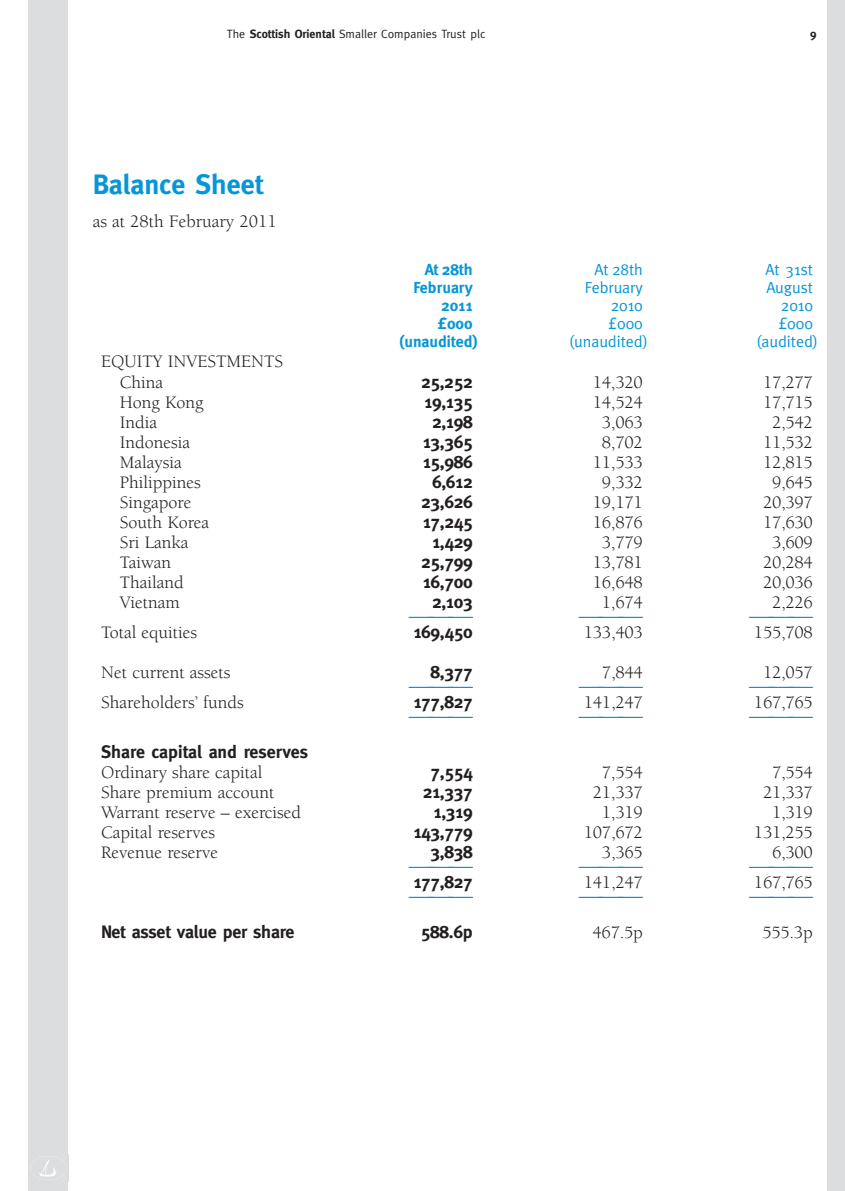
<style>
.page{position:relative;width:845px;height:1191px;background:#fff}
.page>*{position:absolute;margin:0;border:0;box-sizing:border-box;transform-origin:0 0}
.t1{font:700 28px "Meta";color:#0696d7}
.t2{font:24px "Table Font";letter-spacing:-.175em;color:#0696d7}
.t3{font:18px/20px "Berkeley";color:#231f20}
.t4{font:700 18px "Meta";letter-spacing:-.015em;color:#231f20}
.t5{font:16px "Meta";color:#0696d7}
.t6{font:700 16px "Meta";color:#0696d7}
.t7{font:12px "Meta";color:#231f20}
.t8{font:700 12px "Meta";color:#231f20}
.s1{font-weight:700}
</style>
<div class="page">
<div style="left:828px;top:0;width:17px;height:1191px;background:#dcdddf"></div>
<div style="left:28px;top:0;width:40px;height:1191px;background:#dcdddf"></div>
<p class="t7" style="left:227px;top:29px;width:260px">The <span class="s1">Scottish Oriental</span> Smaller Companies Trust plc</p>
<p class="t8" style="left:810px;top:28px;width:8px">9</p>
<h1 class="t1" style="left:93px;top:171px;width:172px">Balance Sheet</h1>
<p class="t3" style="left:93px;top:213px;width:185px">as at 28th February 2011</p>
<p class="t3" style="left:120px;top:353px;width:165px;text-indent:-19px">EQUITY INVESTMENTS<br>China</p>
<p class="t6" style="left:425px;top:262px;width:49px">At 28th</p>
<p class="t5" style="left:594px;top:264px;width:50px">At 28th</p>
<p class="t5" style="left:765px;top:264px;width:49px">At 31st</p>
<p class="t6" style="left:413px;top:280px;width:61px">February</p>
<p class="t5" style="left:585px;top:282px;width:59px">February</p>
<p class="t5" style="left:766px;top:282px;width:48px">August</p>
<p class="t6" style="left:441px;top:298px;width:33px">2011</p>
<p class="t5" style="left:610px;top:300px;width:34px">2010</p>
<p class="t5" style="left:781px;top:300px;width:34px">2010</p>
<p class="t6" style="left:437px;top:316px;width:37px">£000</p>
<p class="t5" style="left:608px;top:318px;width:36px">£000</p>
<p class="t5" style="left:778px;top:318px;width:36px">£000</p>
<p class="t6" style="left:399px;top:334px;width:80px">(unaudited)</p>
<p class="t5" style="left:569px;top:336px;width:80px">(unaudited)</p>
<p class="t5" style="left:756px;top:336px;width:63px">(audited)</p>
<p class="t4" style="left:421px;top:372px;width:53px">25,252</p>
<p class="t3" style="left:593px;top:373px;width:51px">14,320</p>
<p class="t3" style="left:763px;top:373px;width:51px">17,277</p>
<p class="t3" style="left:120px;top:393px;width:85px">Hong Kong</p>
<p class="t4" style="left:424px;top:392px;width:50px">19,135</p>
<p class="t3" style="left:593px;top:393px;width:51px">14,524</p>
<p class="t3" style="left:763px;top:393px;width:51px">17,715</p>
<p class="t3" style="left:120px;top:413px;width:39px">India</p>
<p class="t4" style="left:432px;top:412px;width:42px">2,198</p>
<p class="t3" style="left:602px;top:413px;width:42px">3,063</p>
<p class="t3" style="left:772px;top:413px;width:42px">2,542</p>
<p class="t3" style="left:120px;top:433px;width:72px">Indonesia</p>
<p class="t4" style="left:423px;top:432px;width:51px">13,365</p>
<p class="t3" style="left:602px;top:433px;width:42px">8,702</p>
<p class="t3" style="left:763px;top:433px;width:51px">11,532</p>
<p class="t3" style="left:120px;top:453px;width:63px">Malaysia</p>
<p class="t4" style="left:423px;top:452px;width:51px">15,986</p>
<p class="t3" style="left:593px;top:453px;width:51px">11,533</p>
<p class="t3" style="left:763px;top:453px;width:51px">12,815</p>
<p class="t3" style="left:120px;top:473px;width:82px">Philippines</p>
<p class="t4" style="left:432px;top:472px;width:42px">6,612</p>
<p class="t3" style="left:602px;top:473px;width:42px">9,332</p>
<p class="t3" style="left:772px;top:473px;width:42px">9,645</p>
<p class="t3" style="left:120px;top:493px;width:73px">Singapore</p>
<p class="t4" style="left:421px;top:492px;width:53px">23,626</p>
<p class="t3" style="left:593px;top:493px;width:51px">19,171</p>
<p class="t3" style="left:763px;top:493px;width:51px">20,397</p>
<p class="t3" style="left:120px;top:513px;width:91px">South Korea</p>
<p class="t4" style="left:423px;top:512px;width:51px">17,245</p>
<p class="t3" style="left:593px;top:513px;width:51px">16,876</p>
<p class="t3" style="left:763px;top:513px;width:51px">17,630</p>
<p class="t3" style="left:120px;top:533px;width:70px">Sri Lanka</p>
<p class="t4" style="left:432px;top:532px;width:42px">1,429</p>
<p class="t3" style="left:602px;top:533px;width:42px">3,779</p>
<p class="t3" style="left:772px;top:533px;width:42px">3,609</p>
<p class="t3" style="left:120px;top:553px;width:53px">Taiwan</p>
<p class="t4" style="left:421px;top:552px;width:53px">25,799</p>
<p class="t3" style="left:593px;top:553px;width:51px">13,781</p>
<p class="t3" style="left:763px;top:553px;width:51px">20,284</p>
<p class="t3" style="left:120px;top:573px;width:65px">Thailand</p>
<p class="t4" style="left:423px;top:572px;width:51px">16,700</p>
<p class="t3" style="left:593px;top:573px;width:51px">16,648</p>
<p class="t3" style="left:763px;top:573px;width:51px">20,036</p>
<p class="t3" style="left:120px;top:593px;width:61px">Vietnam</p>
<h2 class="t2" style="left:409px;top:595px;width:65px">555</h2>
<h2 class="t2" style="left:579px;top:595px;width:65px">555</h2>
<h2 class="t2" style="left:749px;top:595px;width:65px">555</h2>
<p class="t4" style="left:432px;top:592px;width:42px">2,103</p>
<p class="t3" style="left:602px;top:593px;width:42px">1,674</p>
<p class="t3" style="left:772px;top:593px;width:42px">2,226</p>
<p class="t3" style="left:101px;top:623px;width:97px">Total equities</p>
<p class="t4" style="left:413px;top:622px;width:61px">169,450</p>
<p class="t3" style="left:584px;top:623px;width:61px">133,403</p>
<p class="t3" style="left:754px;top:623px;width:61px">155,708</p>
<p class="t3" style="left:101px;top:663px;width:131px">Net current assets</p>
<h2 class="t2" style="left:409px;top:665px;width:65px">555</h2>
<h2 class="t2" style="left:579px;top:665px;width:65px">555</h2>
<h2 class="t2" style="left:749px;top:665px;width:65px">555</h2>
<p class="t4" style="left:430px;top:662px;width:44px">8,377</p>
<p class="t3" style="left:602px;top:663px;width:42px">7,844</p>
<p class="t3" style="left:763px;top:663px;width:51px">12,057</p>
<p class="t3" style="left:101px;top:693px;width:144px">Shareholders’ funds</p>
<p class="t4" style="left:413px;top:692px;width:61px">177,827</p>
<p class="t3" style="left:584px;top:693px;width:61px">141,247</p>
<p class="t3" style="left:754px;top:693px;width:61px">167,765</p>
<h2 class="t2" style="left:409px;top:695px;width:65px">555</h2>
<h2 class="t2" style="left:579px;top:695px;width:65px">555</h2>
<h2 class="t2" style="left:749px;top:695px;width:65px">555</h2>
<p class="t4" style="left:101px;top:742px;width:209px">Share capital and reserves</p>
<p class="t3" style="left:101px;top:763px;width:163px">Ordinary share capital</p>
<p class="t4" style="left:430px;top:762px;width:44px">7,554</p>
<p class="t3" style="left:602px;top:763px;width:42px">7,554</p>
<p class="t3" style="left:772px;top:763px;width:42px">7,554</p>
<p class="t3" style="left:101px;top:783px;width:175px">Share premium account</p>
<p class="t4" style="left:423px;top:782px;width:51px">21,337</p>
<p class="t3" style="left:593px;top:783px;width:51px">21,337</p>
<p class="t3" style="left:763px;top:783px;width:51px">21,337</p>
<p class="t3" style="left:101px;top:803px;width:201px">Warrant reserve – exercised</p>
<p class="t4" style="left:433px;top:802px;width:41px">1,319</p>
<p class="t3" style="left:602px;top:803px;width:42px">1,319</p>
<p class="t3" style="left:772px;top:803px;width:42px">1,319</p>
<p class="t3" style="left:101px;top:823px;width:115px">Capital reserves</p>
<p class="t4" style="left:413px;top:822px;width:61px">143,779</p>
<p class="t3" style="left:584px;top:823px;width:61px">107,672</p>
<p class="t3" style="left:754px;top:823px;width:61px">131,255</p>
<p class="t3" style="left:101px;top:843px;width:118px">Revenue reserve</p>
<h2 class="t2" style="left:409px;top:845px;width:65px">555</h2>
<h2 class="t2" style="left:579px;top:845px;width:65px">555</h2>
<h2 class="t2" style="left:749px;top:845px;width:65px">555</h2>
<p class="t4" style="left:430px;top:842px;width:44px">3,838</p>
<p class="t3" style="left:602px;top:843px;width:42px">3,365</p>
<p class="t3" style="left:772px;top:843px;width:42px">6,300</p>
<h2 class="t2" style="left:409px;top:875px;width:65px">555</h2>
<h2 class="t2" style="left:579px;top:875px;width:65px">555</h2>
<h2 class="t2" style="left:749px;top:875px;width:65px">555</h2>
<p class="t4" style="left:413px;top:872px;width:61px">177,827</p>
<p class="t3" style="left:584px;top:873px;width:61px">141,247</p>
<p class="t3" style="left:754px;top:873px;width:61px">167,765</p>
<p class="t4" style="left:101px;top:922px;width:195px">Net asset value per share</p>
<p class="t4" style="left:421px;top:922px;width:53px">588.6p</p>
<p class="t3" style="left:592px;top:923px;width:52px">467.5p</p>
<p class="t3" style="left:762px;top:923px;width:52px">555.3p</p>
</div>
